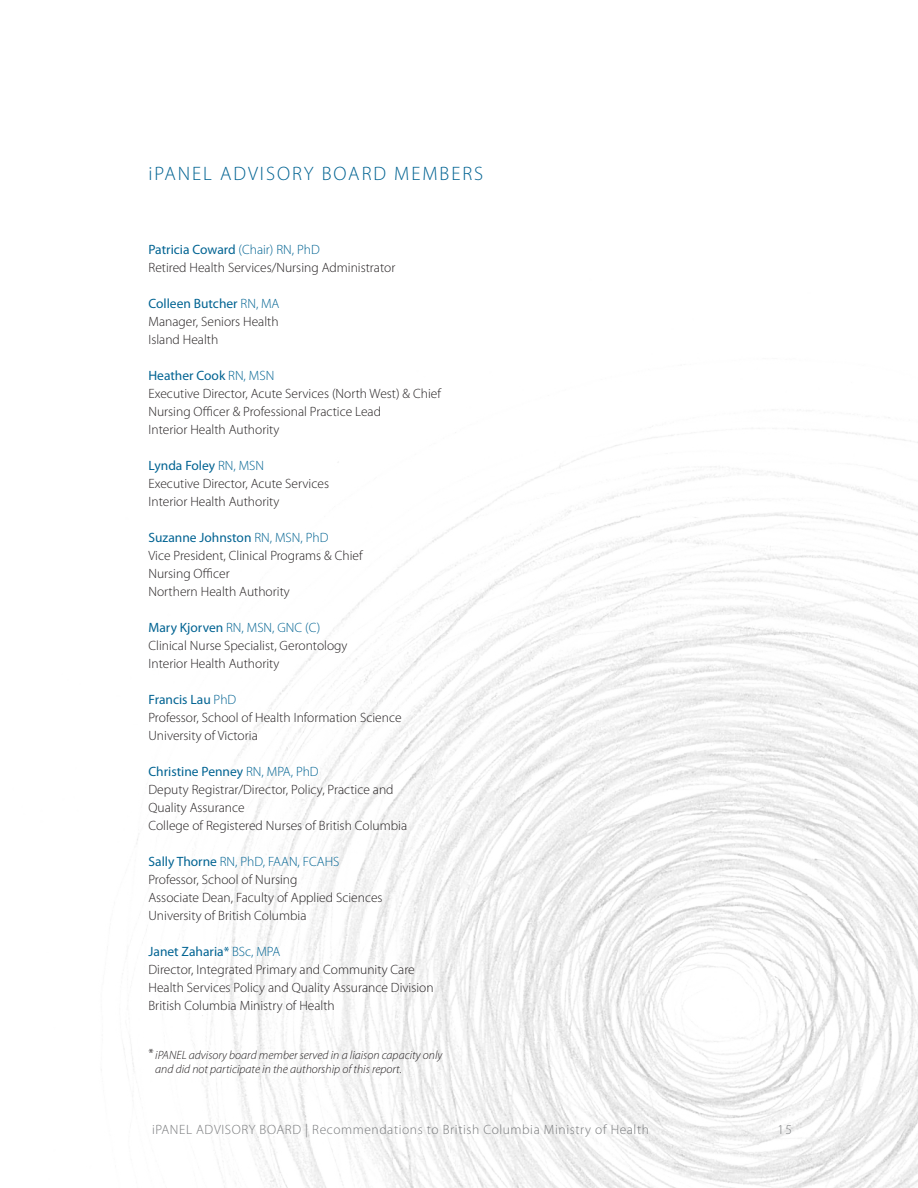
<style>
.page{position:relative;width:918px;height:1188px;background:#fff}
.page>*{position:absolute;margin:0;border:0;box-sizing:border-box;transform-origin:0 0}
.t1{font:300 19.5px "Myriad Pro";letter-spacing:.1em;color:#006392}
.t2{font:300 13.5px/18px "Myriad Pro";color:#231f20}
.t3{font:300 13.5px "Myriad Pro";letter-spacing:.045em;color:#77797b}
.t4{font:italic 300 12px/14.4px "Myriad Pro";color:#231f20}
.s1{font-weight:400;color:#006392}
.s2{color:#006392}
.s3{font-style:normal;font-size:13.5px}
</style>
<div class="page">
<img style="left:123px;top:417px;width:795px;height:771px">
<h1 class="t1" style="left:148px;top:163px;width:336px">iPANEL ADVISORY BOARD MEMBERS</h1>
<p class="t2" style="left:148px;top:241px;width:248px"><span class="s1">Patricia Coward</span> <span class="s2">(Chair) RN, PhD<br></span>Retired Health Services/Nursing Administrator</p>
<p class="t2" style="left:148px;top:295px;width:133px;text-align:justify"><span class="s1">Colleen Butcher</span> <span class="s2">RN, MA </span>Manager, Seniors Health Island Health</p>
<p class="t2" style="left:148px;top:367px;width:294px"><span class="s1">Heather Cook</span> <span class="s2">RN, MSN<br></span>Executive Director, Acute Services (North West) &amp; Chief Nursing Officer &amp; Professional Practice Lead<br>Interior Health Authority</p>
<p class="t2" style="left:148px;top:457px;width:182px"><span class="s1">Lynda Foley</span> <span class="s2">RN, MSN<br></span>Executive Director, Acute Services<br>Interior Health Authority</p>
<p class="t2" style="left:148px;top:529px;width:216px"><span class="s1">Suzanne Johnston</span> <span class="s2">RN, MSN, PhD<br></span>Vice President, Clinical Programs &amp; Chief<br>Nursing Officer<br>Northern Health Authority</p>
<p class="t2" style="left:148px;top:619px;width:201px"><span class="s1">Mary Kjorven</span> <span class="s2">RN, MSN, GNC (C)<br></span>Clinical Nurse Specialist, Gerontology<br>Interior Health Authority</p>
<p class="t2" style="left:148px;top:691px;width:255px"><span class="s1">Francis Lau</span> <span class="s2">PhD<br></span>Professor, School of Health Information Science<br>University of Victoria</p>
<p class="t2" style="left:148px;top:763px;width:260px"><span class="s1">Christine Penney</span> <span class="s2">RN, MPA, PhD<br></span>Deputy Registrar/Director, Policy, Practice and Quality Assurance<br>College of Registered Nurses of British Columbia</p>
<p class="t2" style="left:148px;top:853px;width:236px"><span class="s1">Sally Thorne</span> <span class="s2">RN, PhD, FAAN, FCAHS </span>Professor, School of Nursing<br>Associate Dean, Faculty of Applied Sciences University of British Columbia</p>
<p class="t2" style="left:148px;top:943px;width:287px"><span class="s1">Janet Zaharia*</span> <span class="s2">BSc, MPA<br></span>Director, Integrated Primary and Community Care Health Services Policy and Quality Assurance Division British Columbia Ministry of Health</p>
<p class="t4" style="left:155px;top:1048px;width:289px;text-indent:-7px"><span class="s3">*</span> iPANEL advisory board member served in a liaison capacity only and did not participate in the authorship of this report.</p>
<p class="t3" style="left:152px;top:1122px;width:498px">iPANEL ADVISORY BOARD | Recommendations to British Columbia Ministry of Health</p>
<p class="t3" style="left:777px;top:1122px;width:16px">15</p>
</div>
